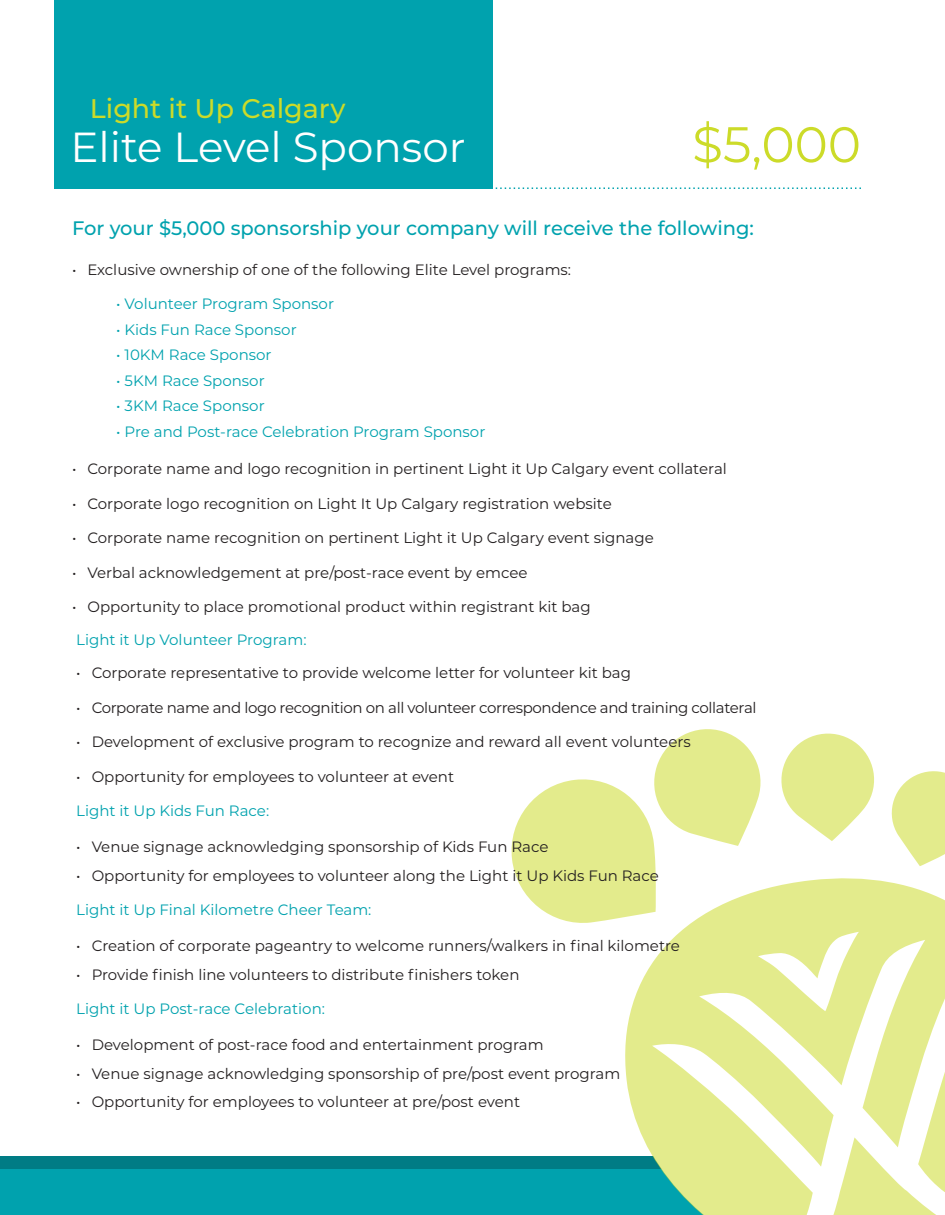
<style>
.page{position:relative;width:945px;height:1215px;background:#fff}
.page>*{position:absolute;margin:0;border:0;box-sizing:border-box;transform-origin:0 0}
.t1{font:50.1px "Montserrat";color:#ccdb29}
.t2{font:42px "Montserrat";color:#fff}
.t3{font:500 26.85px "Montserrat";color:#ccdb29}
.t4{font:500 19.5px "Montserrat";color:#00a2ae}
.t5{font:15px "Montserrat";color:#231f20}
.t6{font:15px "Montserrat";color:#00a2ae}
.t7{font:15px "Montserrat";letter-spacing:-.025em;color:#231f20}
</style>
<div class="page">
<div style="left:0;top:1157px;width:726px;height:58px;background:#007c85"></div>
<div style="left:0;top:1170px;width:726px;height:45px;background:#00a2ae"></div>
<div style="left:54px;top:0;width:439px;height:189px;background:#00a2ae"></div>
<svg style="left:495px;top:187px;width:366px;height:2px"></svg>
<svg style="left:511px;top:729px;width:250px;height:194px"></svg>
<svg style="left:781px;top:733px;width:93px;height:108px"></svg>
<svg style="left:891px;top:771px;width:54px;height:95px"></svg>
<svg style="left:614px;top:867px;width:331px;height:348px;fill:#e3eb8c"></svg>
<svg style="left:809px;top:1137px;width:136px;height:78px"></svg>
<h3 class="t3" style="left:90px;top:90px;width:257px">Light it Up Calgary</h3>
<h2 class="t2" style="left:70px;top:119px;width:397px">Elite Level Sponsor</h2>
<h1 class="t1" style="left:692px;top:110px;width:170px">$5,000</h1>
<h3 class="t4" style="left:72px;top:215px;width:684px">For your $5,000 sponsorship your company will receive the following:</h3>
<p class="t5" style="left:72px;top:259px;width:501px">• Exclusive ownership of one of the following Elite Level programs:</p>
<p class="t6" style="left:116px;top:293px;width:219px">• Volunteer Program Sponsor</p>
<p class="t6" style="left:116px;top:319px;width:182px">• Kids Fun Race Sponsor</p>
<p class="t6" style="left:116px;top:344px;width:157px">• 10KM Race Sponsor</p>
<p class="t6" style="left:116px;top:370px;width:150px">• 5KM Race Sponsor</p>
<p class="t6" style="left:116px;top:395px;width:150px">• 3KM Race Sponsor</p>
<p class="t6" style="left:116px;top:421px;width:371px">• Pre and Post-race Celebration Program Sponsor</p>
<p class="t5" style="left:72px;top:458px;width:656px">• Corporate name and logo recognition in pertinent Light it Up Calgary event collateral</p>
<p class="t5" style="left:72px;top:493px;width:541px">• Corporate logo recognition on Light It Up Calgary registration website</p>
<p class="t5" style="left:72px;top:527px;width:583px">• Corporate name recognition on pertinent Light it Up Calgary event signage</p>
<p class="t5" style="left:72px;top:562px;width:457px">• Verbal acknowledgement at pre/post-race event by emcee</p>
<p class="t5" style="left:72px;top:596px;width:520px">• Opportunity to place promotional product within registrant kit bag</p>
<p class="t6" style="left:76px;top:630px;width:232px">Light it Up Volunteer Program:</p>
<p class="t5" style="left:76px;top:663px;width:556px">• Corporate representative to provide welcome letter for volunteer kit bag</p>
<p class="t7" style="left:76px;top:697px;width:682px">• Corporate name and logo recognition on all volunteer correspondence and training collateral</p>
<p class="t5" style="left:76px;top:732px;width:616px">• Development of exclusive program to recognize and reward all event volunteers</p>
<p class="t5" style="left:76px;top:766px;width:379px">• Opportunity for employees to volunteer at event</p>
<p class="t6" style="left:76px;top:801px;width:194px">Light it Up Kids Fun Race:</p>
<p class="t5" style="left:76px;top:837px;width:474px">• Venue signage acknowledging sponsorship of Kids Fun Race</p>
<p class="t5" style="left:76px;top:865px;width:584px">• Opportunity for employees to volunteer along the Light it Up Kids Fun Race</p>
<p class="t6" style="left:76px;top:900px;width:297px">Light it Up Final Kilometre Cheer Team:</p>
<p class="t5" style="left:76px;top:936px;width:605px">• Creation of corporate pageantry to welcome runners/walkers in final kilometre</p>
<p class="t5" style="left:76px;top:964px;width:445px">• Provide finish line volunteers to distribute finishers token</p>
<p class="t6" style="left:76px;top:999px;width:250px">Light it Up Post-race Celebration:</p>
<p class="t5" style="left:76px;top:1035px;width:469px">• Development of post-race food and entertainment program</p>
<p class="t5" style="left:76px;top:1063px;width:546px">• Venue signage acknowledging sponsorship of pre/post event program</p>
<p class="t5" style="left:76px;top:1092px;width:445px">• Opportunity for employees to volunteer at pre/post event</p>
</div>
